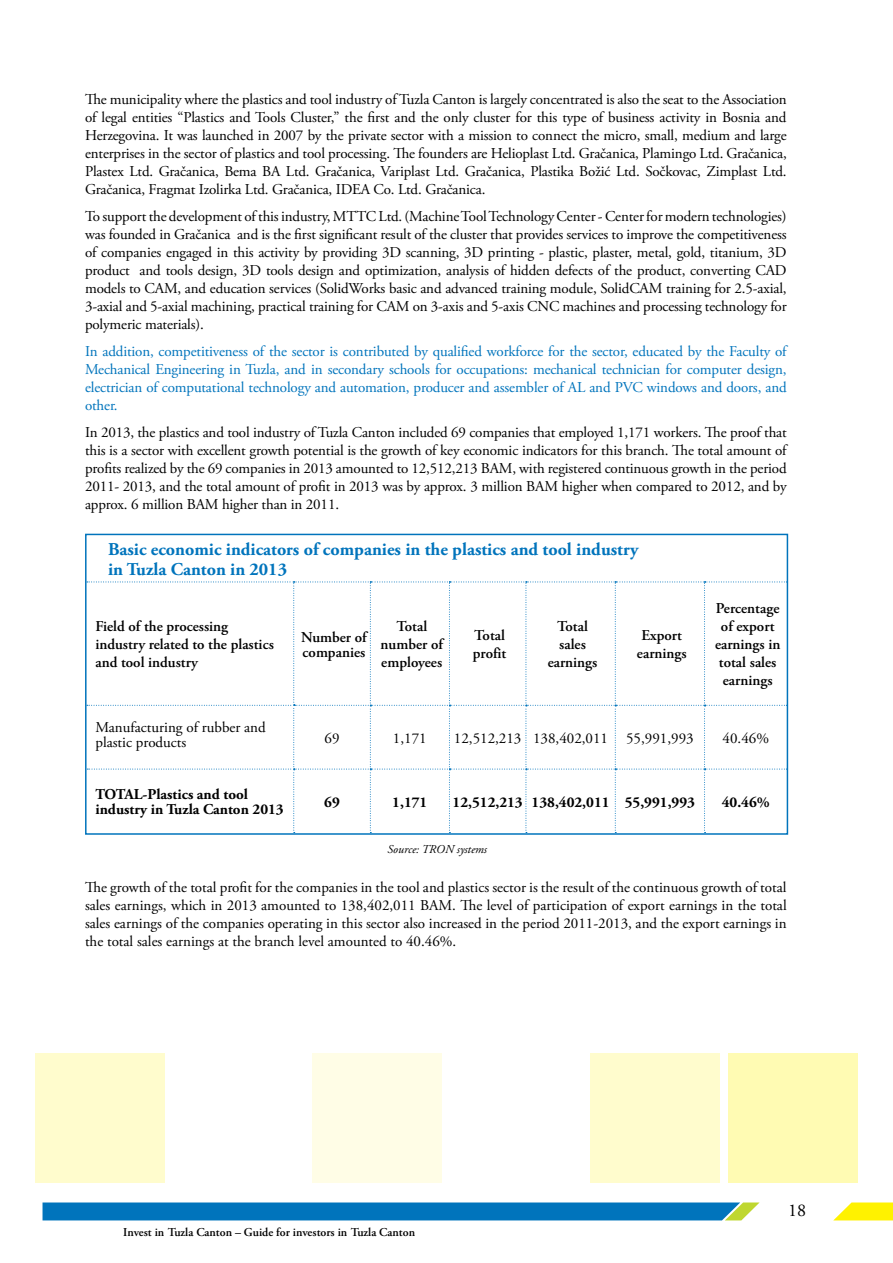
<style>
.page{position:relative;width:893px;height:1263px;background:#fff}
.page>*{position:absolute;margin:0;border:0;box-sizing:border-box;transform-origin:0 0}
.t1{font:700 18px/19.5px "Adobe Garamond Pro";color:#0074bc}
.t2{font:18px "Adobe Garamond Pro";color:#000}
.t3{font:15px/18px "Adobe Garamond Pro";letter-spacing:-.01em;color:#000;text-align:justify}
.t4{font:15px/18px "Adobe Garamond Pro";letter-spacing:-.01em;color:#0074bc;text-align:justify}
.t5{font:600 15px/18px "Adobe Garamond Pro";color:#000;text-align:center}
.t6{font:700 15px/15px "Adobe Garamond Pro";color:#000}
.t7{font:600 12px "Adobe Garamond Pro";color:#000}
.t8{font:italic 12px "Adobe Garamond Pro";color:#000}
</style>
<div class="page">
<svg style="left:834px;top:1202px;width:59px;height:18px"></svg>
<svg style="left:43px;top:1202px;width:717px;height:18px;background:#0f7cbb"></svg>
<svg style="left:85px;top:533px;width:704px;height:302px"></svg>
<div style="left:312px;top:1053px;width:130px;height:129px;background:#fffde6"></div>
<div style="left:590px;top:1053px;width:129px;height:129px;background:#fffccd"></div>
<div style="left:728px;top:1053px;width:130px;height:129px;background:#fffbb3"></div>
<div style="left:35px;top:1053px;width:130px;height:129px;background:#fffccd"></div>
<p class="t3" style="left:85px;top:91px;width:703px">The municipality where the plastics and tool industry of Tuzla Canton is largely concentrated is also the seat to the Association of legal entities “Plastics and Tools Cluster,” the first and the only cluster for this type of business activity in Bosnia and Herzegovina. It was launched in 2007 by the private sector with a mission to connect the micro, small, medium and large enterprises in the sector of plastics and tool processing. The founders are Helioplast Ltd. Gračanica, Plamingo Ltd. Gračanica, Plastex Ltd. Gračanica, Bema BA Ltd. Gračanica, Variplast Ltd. Gračanica, Plastika Božić Ltd. Sočkovac, Zimplast Ltd.<br>Gračanica, Fragmat Izolirka Ltd. Gračanica, IDEA Co. Ltd. Gračanica.</p>
<p class="t3" style="left:85px;top:208px;width:703px">To support the development of this industry, MTTC Ltd. (Machine Tool Technology Center - Center for modern technologies) was founded in Gračanica and is the first significant result of the cluster that provides services to improve the competitiveness of companies engaged in this activity by providing 3D scanning, 3D printing - plastic, plaster, metal, gold, titanium, 3D product and tools design, 3D tools design and optimization, analysis of hidden defects of the product, converting CAD models to CAM, and education services (SolidWorks basic and advanced training module, SolidCAM training for 2.5-axial, 3-axial and 5-axial machining, practical training for CAM on 3-axis and 5-axis CNC machines and processing technology for polymeric materials).</p>
<p class="t4" style="left:85px;top:343px;width:703px">In addition, competitiveness of the sector is contributed by qualified workforce for the sector, educated by the Faculty of Mechanical Engineering in Tuzla, and in secondary schools for occupations: mechanical technician for computer design, electrician of computational technology and automation, producer and assembler of AL and PVC windows and doors, and other.</p>
<p class="t3" style="left:85px;top:424px;width:703px">In 2013, the plastics and tool industry of Tuzla Canton included 69 companies that employed 1,171 workers. The proof that this is a sector with excellent growth potential is the growth of key economic indicators for this branch. The total amount of profits realized by the 69 companies in 2013 amounted to 12,512,213 BAM, with registered continuous growth in the period 2011- 2013, and the total amount of profit in 2013 was by approx. 3 million BAM higher when compared to 2012, and by approx. 6 million BAM higher than in 2011.</p>
<p class="t1" style="left:108px;top:540px;width:532px">Basic economic indicators of companies in the plastics and tool industry in Tuzla Canton in 2013</p>
<p class="t5" style="left:95px;top:617px;width:180px;text-align:left">Field of the processing industry related to the plastics and tool industry</p>
<p class="t5" style="left:301px;top:629px;width:67px;line-height:15px;text-align:left">Number of companies</p>
<p class="t5" style="left:381px;top:617px;width:64px">Total number of employees</p>
<p class="t5" style="left:473px;top:626px;width:35px;text-align:left">Total profit</p>
<p class="t5" style="left:548px;top:617px;width:51px">Total sales earnings</p>
<p class="t5" style="left:637px;top:626px;width:51px">Export earnings</p>
<p class="t5" style="left:715px;top:599px;width:67px">Percentage of export earnings in total sales earnings</p>
<p class="t3" style="left:95px;top:721px;width:172px;line-height:15px">Manufacturing of rubber and plastic products</p>
<p class="t3" style="left:325px;top:729px;width:16px">69</p>
<p class="t3" style="left:393px;top:729px;width:35px">1,171</p>
<p class="t3" style="left:454px;top:729px;width:241px">12,512,213 138,402,011 55,991,993</p>
<p class="t3" style="left:723px;top:729px;width:48px">40.46%</p>
<p class="t6" style="left:95px;top:787px;width:190px">TOTAL-Plastics and tool industry in Tuzla Canton 2013</p>
<p class="t6" style="left:324px;top:795px;width:17px">69</p>
<p class="t6" style="left:392px;top:795px;width:37px">1,171</p>
<p class="t6" style="left:453px;top:795px;width:244px">12,512,213 138,402,011 55,991,993</p>
<p class="t6" style="left:722px;top:795px;width:50px">40.46%</p>
<p class="t8" style="left:388px;top:842px;width:101px">Source: TRON systems</p>
<p class="t3" style="left:85px;top:879px;width:703px">The growth of the total profit for the companies in the tool and plastics sector is the result of the continuous growth of total sales earnings, which in 2013 amounted to 138,402,011 BAM. The level of participation of export earnings in the total sales earnings of the companies operating in this sector also increased in the period 2011-2013, and the export earnings in the total sales earnings at the branch level amounted to 40.46%.</p>
<p class="t7" style="left:123px;top:1225px;width:293px">Invest in Tuzla Canton – Guide for investors in Tuzla Canton</p>
<p class="t2" style="left:788px;top:1199px;width:19px">18</p>
</div>
